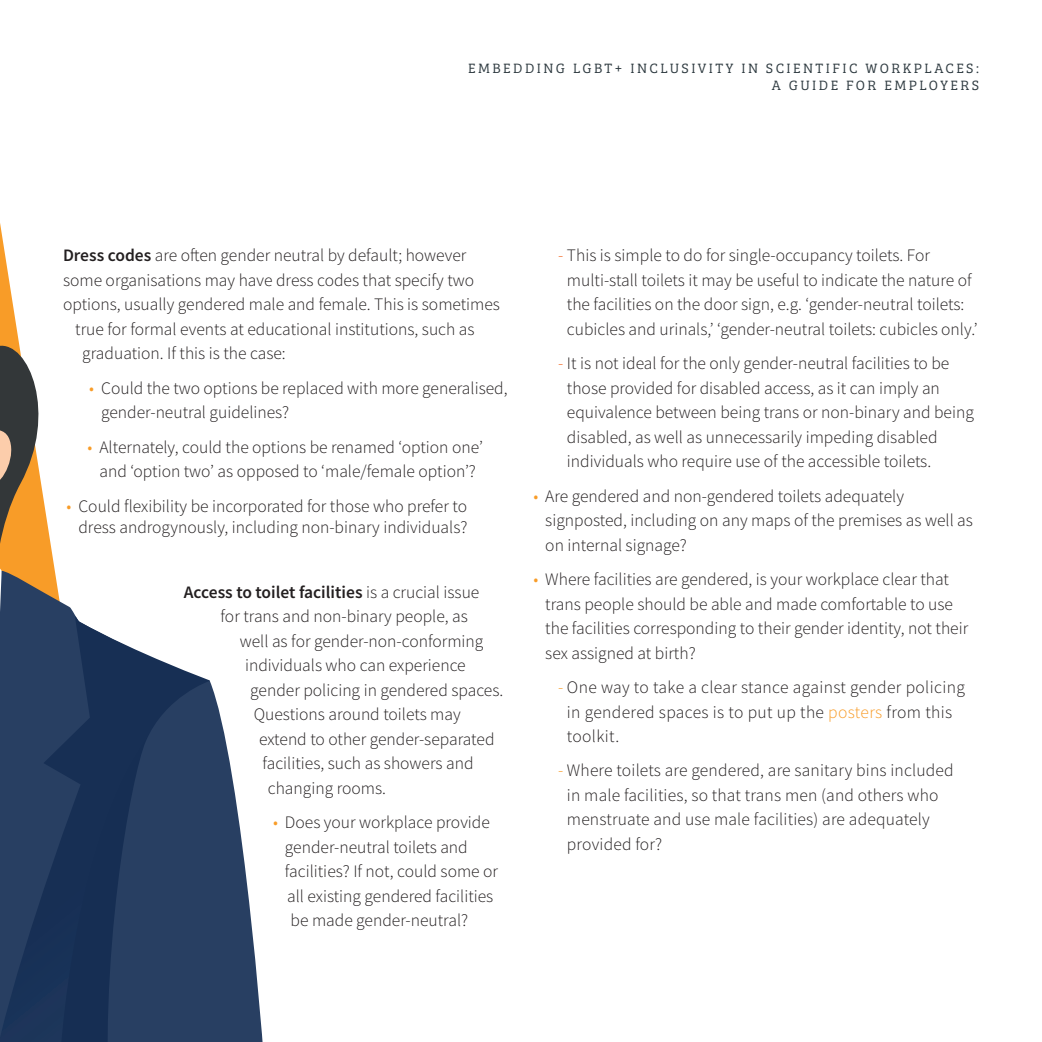
<style>
.page{position:relative;width:1042px;height:1042px;background:#fff}
.page>*{position:absolute;margin:0;border:0;box-sizing:border-box;transform-origin:0 0}
.t1{font:300 17.5px/24.5px "Source Sans Pro";color:#231f20}
.t2{font:300 17.5px/24.5px "Source Sans Pro";letter-spacing:.02em;color:#231f20}
.t3{font:600 17.5px "Source Sans Pro";color:#231f20}
.t4{font:14px/16.8px "Bree Serif Lt";letter-spacing:.175em;color:#2f3b41;text-align:right}
.s1{font-weight:600}
.s2{color:#f89c28}
.s3{font-weight:300}
.s4{color:#f36824}
</style>
<div class="page">
<svg style="left:0;top:616px;width:210px;height:426px"></svg>
<svg style="left:53px;top:696px;width:44px;height:346px;fill:#172f54"></svg>
<svg style="left:97px;top:681px;width:166px;height:361px;fill:#283f62"></svg>
<svg style="left:0;top:270px;width:58px;height:470px"></svg>
<p class="t4" style="left:468px;top:59px;width:512px">EMBEDDING LGBT+ INCLUSIVITY IN SCIENTIFIC WORKPLACES:<br>A GUIDE FOR EMPLOYERS</p>
<p class="t1" style="left:63px;top:243px;width:405px"><span class="s1">Dress codes</span> are often gender neutral by default; however</p>
<p class="t1" style="left:63px;top:268px;width:413px">some organisations may have dress codes that specify two</p>
<p class="t1" style="left:63px;top:292px;width:438px">options, usually gendered male and female. This is sometimes</p>
<p class="t1" style="left:75px;top:317px;width:401px">true for formal events at educational institutions, such as</p>
<p class="t1" style="left:82px;top:341px;width:205px">graduation. If this is the case:</p>
<p class="t1" style="left:101px;top:376px;width:408px;text-indent:-12px"><span class="s2">•</span> Could the two options be replaced with more generalised, gender-neutral guidelines?</p>
<p class="t1" style="left:88px;top:434px;width:397px;text-align:center"><span class="s2">•</span> Alternately, could the options be renamed ‘option one’ and ‘option two’ as opposed to ‘male/female option’?</p>
<p class="t1" style="left:66px;top:495px;width:402px;line-height:21px;text-align:right"><span class="s2">•</span> Could flexibility be incorporated for those who prefer to dress androgynously, including non-binary individuals?</p>
<p class="t3" style="left:184px;top:580px;width:297px">Access to toilet facilities <span class="s3">is a crucial issue</span></p>
<p class="t1" style="left:220px;top:604px;width:249px">for trans and non-binary people, as</p>
<p class="t1" style="left:240px;top:629px;width:245px">well as for gender-non-conforming</p>
<p class="t1" style="left:245px;top:653px;width:222px">individuals who can experience</p>
<p class="t1" style="left:250px;top:678px;width:254px">gender policing in gendered spaces.</p>
<p class="t1" style="left:254px;top:702px;width:208px">Questions around toilets may</p>
<p class="t1" style="left:259px;top:727px;width:237px">extend to other gender-separated</p>
<p class="t1" style="left:262px;top:751px;width:213px">facilities, such as showers and</p>
<p class="t1" style="left:268px;top:776px;width:120px">changing rooms.</p>
<p class="t1" style="left:273px;top:810px;width:218px"><span class="s2">•</span> Does your workplace provide</p>
<p class="t1" style="left:285px;top:835px;width:184px">gender-neutral toilets and</p>
<p class="t1" style="left:285px;top:859px;width:215px">facilities? If not, could some or</p>
<p class="t1" style="left:287px;top:884px;width:208px">all existing gendered facilities</p>
<p class="t1" style="left:290px;top:908px;width:179px">be made gender-neutral?</p>
<p class="t1" style="left:567px;top:243px;width:412px;text-indent:-9px"><span class="s4">-</span> This is simple to do for single-occupancy toilets. For multi-stall toilets it may be useful to indicate the nature of the facilities on the door sign, e.g. ‘gender-neutral toilets: cubicles and urinals,’ ‘gender-neutral toilets: cubicles only.’</p>
<p class="t1" style="left:567px;top:351px;width:408px;text-indent:-9px"><span class="s4">-</span> It is not ideal for the only gender-neutral facilities to be those provided for disabled access, as it can imply an equivalence between being trans or non-binary and being disabled, as well as unnecessarily impeding disabled individuals who require use of the accessible toilets.</p>
<p class="t1" style="left:545px;top:483px;width:429px;text-indent:-12px"><span class="s2">•</span> Are gendered and non-gendered toilets adequately signposted, including on any maps of the premises as well as on internal signage?</p>
<p class="t1" style="left:545px;top:567px;width:424px;text-indent:-12px"><span class="s2">•</span> Where facilities are gendered, is your workplace clear that trans people should be able and made comfortable to use the facilities corresponding to their gender identity, not their sex assigned at birth?</p>
<p class="t2" style="left:567px;top:675px;width:399px;text-indent:-9px"><span class="s2">-</span> One way to take a clear stance against gender policing in gendered spaces is to put up the <span class="s2">posters</span> from this toolkit.</p>
<p class="t1" style="left:567px;top:758px;width:388px;text-indent:-9px"><span class="s2">-</span> Where toilets are gendered, are sanitary bins included in male facilities, so that trans men (and others who menstruate and use male facilities) are adequately provided for?</p>
</div>
